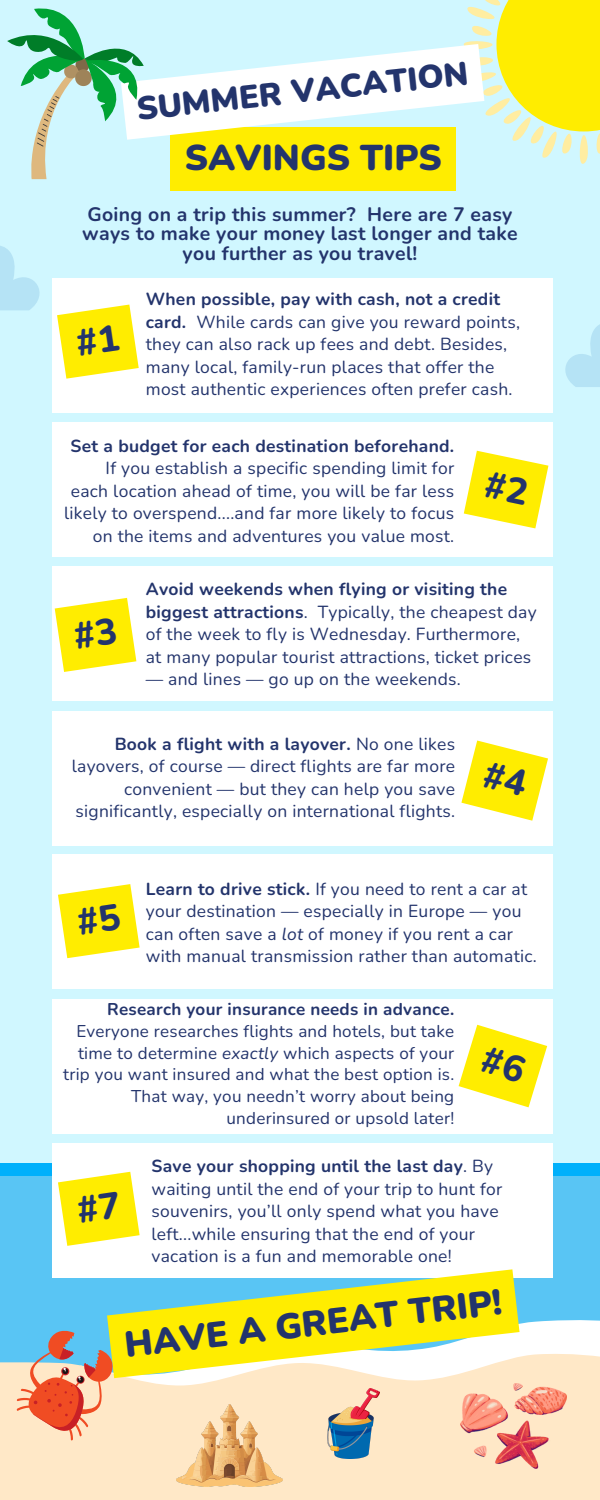
<style>
.page{position:relative;width:600px;height:1500px;background:#d0f7ff}
.page>*{position:absolute;margin:0;border:0;box-sizing:border-box;transform-origin:0 0}
.t1{font:900 35.8px "Nunito";color:#23346c}
.t2{font:900 32.5px "Nunito";color:#23346c}
.t3{font:700 19.4px/19.5px "Nunito";letter-spacing:.015em;color:#23346c;text-align:center}
.t4{font:17.4px/22.5px "Nunito";letter-spacing:.015em;color:#23346c}
.t5{font:17px/21.8px "Nunito";letter-spacing:.015em;color:#23346c;text-align:right}
.s1{font-weight:700}
.s2{font-style:italic}
</style>
<div class="page">
<div style="left:0;top:1176px;width:600px;height:175px;background:#59c5f4"></div>
<div style="left:0;top:1164px;width:600px;height:12px;background:#00b0fb"></div>
<svg style="left:80px;top:1319px;width:520px;height:32px;background:#e7f6fd"></svg>
<div style="left:0;top:1351px;width:600px;height:149px;background:#ffe8c7"></div>
<img style="left:461px;top:1384px;width:106px;height:85px">
<svg style="left:565px;top:324px;width:35px;height:63px"></svg>
<div style="left:52px;top:278px;width:500px;height:134px;background:#fff"></div>
<div style="left:52px;top:422px;width:500px;height:135px;background:#fff"></div>
<div style="left:52px;top:567px;width:500px;height:134px;background:#fff"></div>
<div style="left:52px;top:711px;width:500px;height:135px;background:#fff"></div>
<div style="left:52px;top:854px;width:500px;height:135px;background:#fff"></div>
<div style="left:52px;top:999px;width:500px;height:134px;background:#fff"></div>
<div style="left:52px;top:1143px;width:500px;height:135px;background:#fff"></div>
<svg style="left:0;top:246px;width:40px;height:64px"></svg>
<div style="left:170px;top:127px;width:286px;height:63px;background:#ffed00"></div>
<svg style="left:7px;top:0;width:593px;height:179px"></svg>
<svg style="left:107px;top:1269px;width:413px;height:109px;background:#e5ea68"></svg>
<svg style="left:17px;top:1328px;width:98px;height:112px;background:#cea897"></svg>
<img style="left:176px;top:1405px;width:107px;height:81px">
<img style="left:327px;top:1389px;width:52px;height:70px">
<svg style="left:57px;top:305px;width:82px;height:74px"></svg>
<svg style="left:464px;top:451px;width:84px;height:77px"></svg>
<svg style="left:55px;top:598px;width:81px;height:74px"></svg>
<svg style="left:461px;top:741px;width:87px;height:80px"></svg>
<svg style="left:58px;top:884px;width:82px;height:74px"></svg>
<svg style="left:459px;top:1025px;width:88px;height:82px"></svg>
<svg style="left:58px;top:1172px;width:82px;height:74px"></svg>
<h3 class="t2" style="left:135px;top:87px;width:335px;rotate:-6deg">SUMMER VACATION</h3>
<p class="t1" style="left:185px;top:134px;width:259px">SAVINGS TIPS</p>
<p class="t3" style="left:82px;top:205px;width:437px">Going on a trip this summer? Here are 7 easy ways to make your money last longer and take you further as you travel!</p>
<p class="t4" style="left:146px;top:288px;width:376px"><span class="s1">When possible, pay with cash, not a credit card.</span> While cards can give you reward points, they can also rack up fees and debt. Besides, many local, family-run places that offer the most authentic experiences often prefer cash.</p>
<p class="t4" style="left:64px;top:435px;width:392px;text-align:right"><span class="s1">Set a budget for each destination beforehand.<br></span>If you establish a specific spending limit for each location ahead of time, you will be far less likely to overspend....and far more likely to focus on the items and adventures you value most.</p>
<h2 class="t4" style="left:146px;top:578px;width:393px"><span class="s1">Avoid weekends when flying or visiting the biggest attractions</span>. Typically, the cheapest day of the week to fly is Wednesday. Furthermore, at many popular tourist attractions, ticket prices</h2>
<h2 class="t4" style="left:146px;top:668px;width:317px">— and lines — go up on the weekends.</h2>
<h2 class="t4" style="left:72px;top:733px;width:385px;text-align:right"><span class="s1">Book a flight with a layover.</span> No one likes layovers, of course — direct flights are far more convenient — but they can help you save significantly, especially on international flights.</h2>
<h2 class="t4" style="left:146px;top:878px;width:392px"><span class="s1">Learn to drive stick.</span> If you need to rent a car at your destination — especially in Europe — you can often save a <span class="s2">lot</span> of money if you rent a car with manual transmission rather than automatic.</h2>
<p class="t5" style="left:63px;top:999px;width:393px"><span class="s1">Research your insurance needs in advance.<br></span>Everyone researches flights and hotels, but take time to determine <span class="s2">exactly</span> which aspects of your trip you want insured and what the best option is.<br>That way, you needn’t worry about being underinsured or upsold later!</p>
<h2 class="t4" style="left:151px;top:1155px;width:352px"><span class="s1">Save your shopping until the last day</span>. By waiting until the end of your trip to hunt for souvenirs, you’ll only spend what you have left...while ensuring that the end of your vacation is a fun and memorable one!</h2>
<h1 class="t1" style="left:122px;top:1319px;width:381px;rotate:-6deg">HAVE A GREAT TRIP!</h1>
</div>
